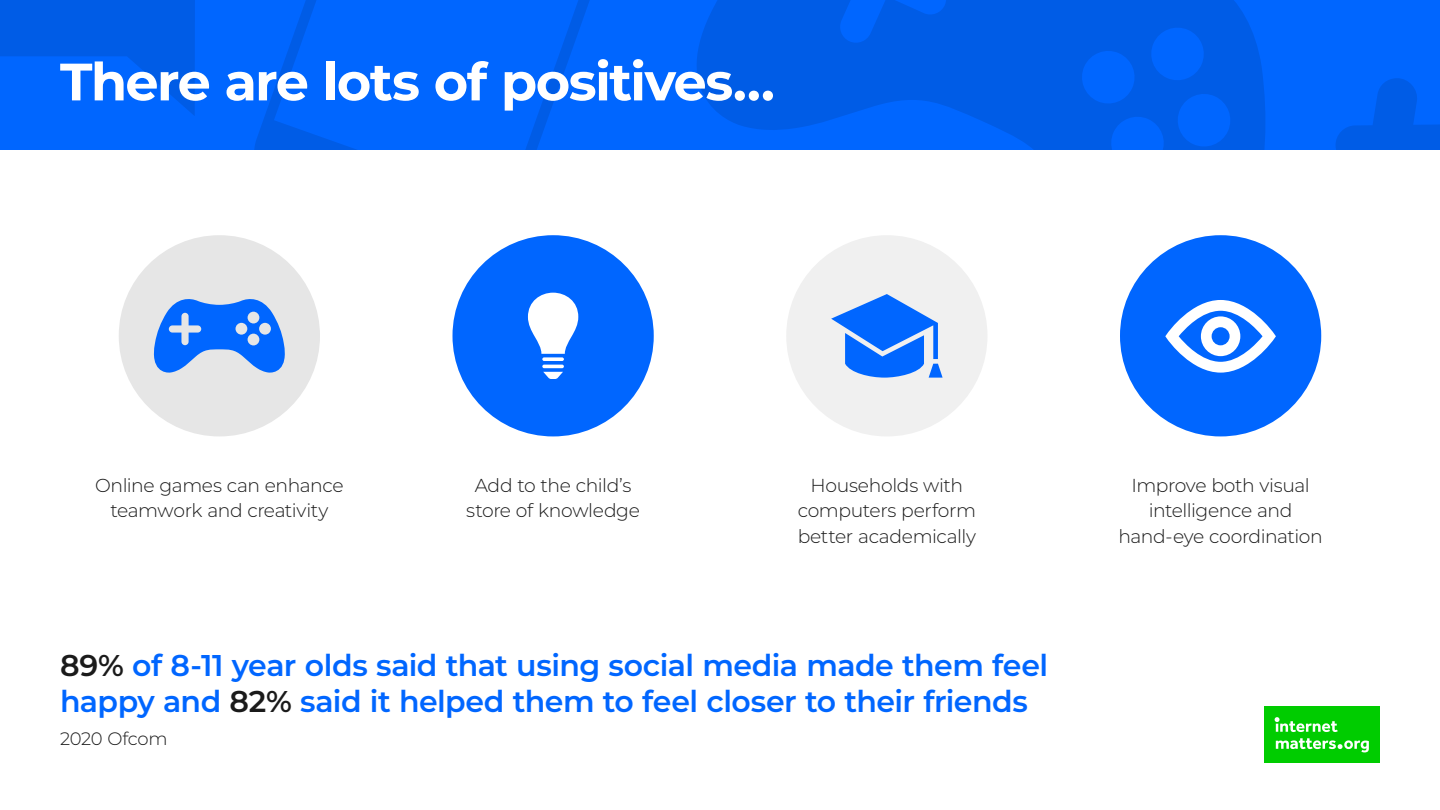
<style>
.page{position:relative;width:1440px;height:810px;background:#fff}
.page>*{position:absolute;margin:0;border:0;box-sizing:border-box;transform-origin:0 0}
.t1{font:700 52.5px "Montserrat";letter-spacing:-.03em;color:#fff}
.t2{font:600 30px/36px "Montserrat";letter-spacing:-.015em;color:#06f}
.t3{font:300 18.75px/25.5px "Montserrat";letter-spacing:-.02em;color:#1a1a1a;text-align:center}
.t4{font:300 18px "Montserrat";letter-spacing:-.02em;color:#1a1a1a}
.s1{color:#1a1a1a}
</style>
<div class="page">
<div style="left:1265px;top:707px;width:115px;height:56px;background:#0c0"></div>
<svg style="left:1275px;top:717px;width:94px;height:35px"></svg>
<div style="left:0;top:0;width:1440px;height:150px;background:#06f"></div>
<svg style="left:697px;top:0;width:568px;height:150px;fill:#005ce6"></svg>
<svg style="left:0;top:0;width:195px;height:116px"></svg>
<svg style="left:254px;top:0;width:336px;height:150px"></svg>
<svg style="left:1335px;top:78px;width:105px;height:72px"></svg>
<div style="left:119px;top:235px;width:201px;height:201px;background:#e6e6e6;border-radius:50%"></div>
<div style="left:452px;top:235px;width:202px;height:201px;background:#06f;border-radius:50%"></div>
<div style="left:786px;top:235px;width:202px;height:201px;background:#f0f0f0;border-radius:50%"></div>
<div style="left:1120px;top:235px;width:201px;height:201px;background:#06f;border-radius:50%"></div>
<svg style="left:153px;top:299px;width:132px;height:74px"></svg>
<svg style="left:1165px;top:300px;width:111px;height:73px"></svg>
<svg style="left:831px;top:294px;width:112px;height:84px"></svg>
<svg style="left:528px;top:293px;width:50px;height:86px"></svg>
<h1 class="t1" style="left:60px;top:44px;width:716px">There are lots of positives…</h1>
<p class="t3" style="left:95px;top:472px;width:250px">Online games can enhance teamwork and creativity</p>
<p class="t3" style="left:466px;top:472px;width:175px">Add to the child’s store of knowledge</p>
<p class="t3" style="left:798px;top:472px;width:180px">Households with computers perform better academically</p>
<p class="t3" style="left:1118px;top:472px;width:206px">Improve both visual intelligence and hand-eye coordination</p>
<h2 class="t2" style="left:60px;top:646px;width:990px"><span class="s1">89%</span> of 8-11 year olds said that using social media made them feel happy and <span class="s1">82%</span> said it helped them to feel closer to their friends</h2>
<p class="t4" style="left:60px;top:726px;width:109px">2020 Ofcom</p>
</div>
